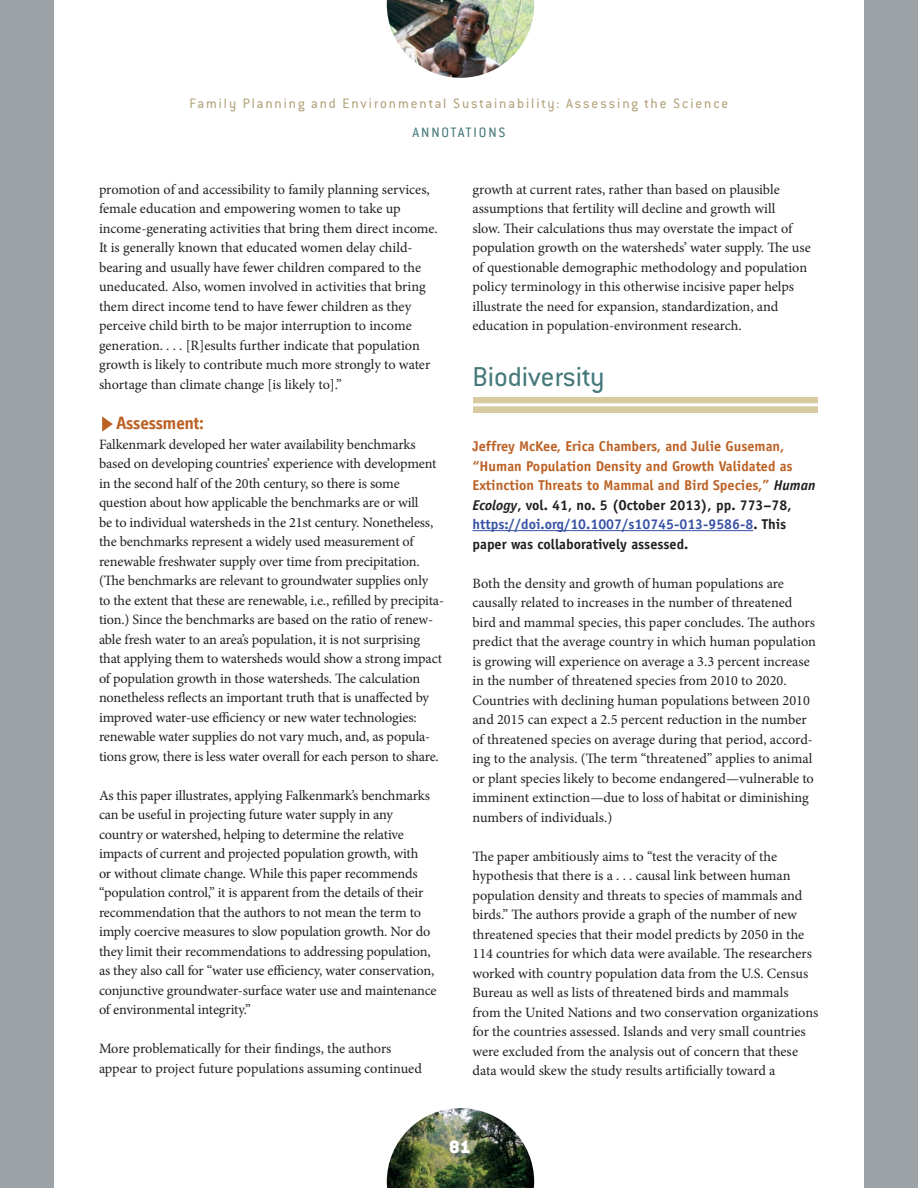
<style>
.page{position:relative;width:918px;height:1188px;background:#fff}
.page>*{position:absolute;margin:0;border:0;box-sizing:border-box;transform-origin:0 0}
.t1{font:30px "Conduit ITC Std";color:#46797b}
.t2{font:900 19.5px "Conduit ITC Std";color:#fff}
.t3{font:700 18px "Officina Display ITC Std";color:#bc6124}
.t4{font:15px "Conduit ITC Std";letter-spacing:.13em;color:#b3a37c}
.t5{font:15px "Conduit ITC Std";letter-spacing:.13em;color:#46797b}
.t6{font:14.25px/19.5px "Minion Pro";letter-spacing:-.005em;color:#231f20}
.t7{font:700 14.25px/19.5px "Officina Sans";color:#bc6124}
.s1{font-style:italic;color:#231f20}
.s2{color:#231f20}
.s3{color:#3953a4}
</style>
<div class="page">
<div style="left:0;top:0;width:54px;height:1188px;background:#9da2a7"></div>
<div style="left:864px;top:0;width:54px;height:1188px;background:#9da2a7"></div>
<img style="left:387px;top:0;width:147px;height:78px">
<img style="left:387px;top:1108px;width:147px;height:80px">
<svg style="left:102px;top:416px;width:11px;height:16px"></svg>
<hr style="left:472px;top:530px;width:281px;height:1px;background:#3953a4">
<div style="left:473px;top:397px;width:345px;height:15px;background:#d6ca9e"></div>
<hr style="left:472px;top:403px;width:347px;height:3px;background:#fff">
<p class="t4" style="left:190px;top:95px;width:540px">Family Planning and Environmental Sustainability: Assessing the Science</p>
<p class="t5" style="left:412px;top:123px;width:95px">ANNOTATIONS</p>
<p class="t6" style="left:99px;top:180px;width:340px">promotion of and accessibility to family planning services, female education and empowering women to take up income-generating activities that bring them direct income.<br>It is generally known that educated women delay child&shy;bearing and usually have fewer children compared to the uneducated. Also, women involved in activities that bring them direct income tend to have fewer children as they perceive child birth to be major interruption to income generation. . . . [R]esults further indicate that population growth is likely to contribute much more strongly to water shortage than climate change [is likely to].”</p>
<p class="t3" style="left:116px;top:413px;width:89px">Assessment:</p>
<p class="t6" style="left:99px;top:435px;width:347px">Falkenmark developed her water availability benchmarks based on developing countries’ experience with development in the second half of the 20th century, so there is some question about how applicable the benchmarks are or will<br>be to individual watersheds in the 21st century. Nonetheless, the benchmarks represent a widely used measurement of renewable freshwater supply over time from precipitation. (The benchmarks are relevant to groundwater supplies only<br>to the extent that these are renewable, i.e., refilled by precipita&shy;tion.) Since the benchmarks are based on the ratio of renew&shy;able fresh water to an area’s population, it is not surprising that applying them to watersheds would show a strong impact of population growth in those watersheds. The calculation nonetheless reflects an important truth that is unaffected by improved water-use efficiency or new water technologies: renewable water supplies do not vary much, and, as popula&shy;tions grow, there is less water overall for each person to share.</p>
<p class="t6" style="left:99px;top:786px;width:339px">As this paper illustrates, applying Falkenmark’s benchmarks can be useful in projecting future water supply in any country or watershed, helping to determine the relative impacts of current and projected population growth, with<br>or without climate change. While this paper recommends “population control,” it is apparent from the details of their recommendation that the authors to not mean the term to imply coercive measures to slow population growth. Nor do they limit their recommendations to addressing population, as they also call for “water use efficiency, water conservation, conjunctive groundwater-surface water use and maintenance of environmental integrity.”</p>
<p class="t6" style="left:99px;top:1039px;width:324px">More problematically for their findings, the authors appear to project future populations assuming continued</p>
<p class="t6" style="left:472px;top:180px;width:340px">growth at current rates, rather than based on plausible assumptions that fertility will decline and growth will<br>slow. Their calculations thus may overstate the impact of population growth on the watersheds’ water supply. The use of questionable demographic methodology and population policy terminology in this otherwise incisive paper helps illustrate the need for expansion, standardization, and education in population-environment research.</p>
<h1 class="t1" style="left:472px;top:358px;width:134px">Biodiversity</h1>
<p class="t7" style="left:472px;top:436px;width:345px">Jeffrey McKee, Erica Chambers, and Julie Guseman, “Human Population Density and Growth Validated as Extinction Threats to Mammal and Bird Species,” <span class="s1">Human Ecology</span><span class="s2">, vol. 41, no. 5 (October 2013), pp. 773–78, </span><span class="s3">https://doi.org/10.1007/s10745-013-9586-8</span><span class="s2">. This paper was collaboratively assessed.</span></p>
<p class="t6" style="left:472px;top:573px;width:345px">Both the density and growth of human populations are causally related to increases in the number of threatened bird and mammal species, this paper concludes. The authors predict that the average country in which human population is growing will experience on average a 3.3 percent increase in the number of threatened species from 2010 to 2020.<br>Countries with declining human populations between 2010 and 2015 can expect a 2.5 percent reduction in the number of threatened species on average during that period, accord&shy;ing to the analysis. (The term “threatened” applies to animal or plant species likely to become endangered—vulnerable to imminent extinction—due to loss of habitat or diminishing numbers of individuals.)</p>
<p class="t6" style="left:472px;top:846px;width:347px">The paper ambitiously aims to “test the veracity of the hypothesis that there is a . . . causal link between human population density and threats to species of mammals and birds.” The authors provide a graph of the number of new threatened species that their model predicts by 2050 in the 114 countries for which data were available. The researchers worked with country population data from the U.S. Census Bureau as well as lists of threatened birds and mammals from the United Nations and two conservation organizations for the countries assessed. Islands and very small countries were excluded from the analysis out of concern that these data would skew the study results artificially toward a</p>
<h2 class="t2" style="left:449px;top:1136px;width:23px">81</h2>
</div>
